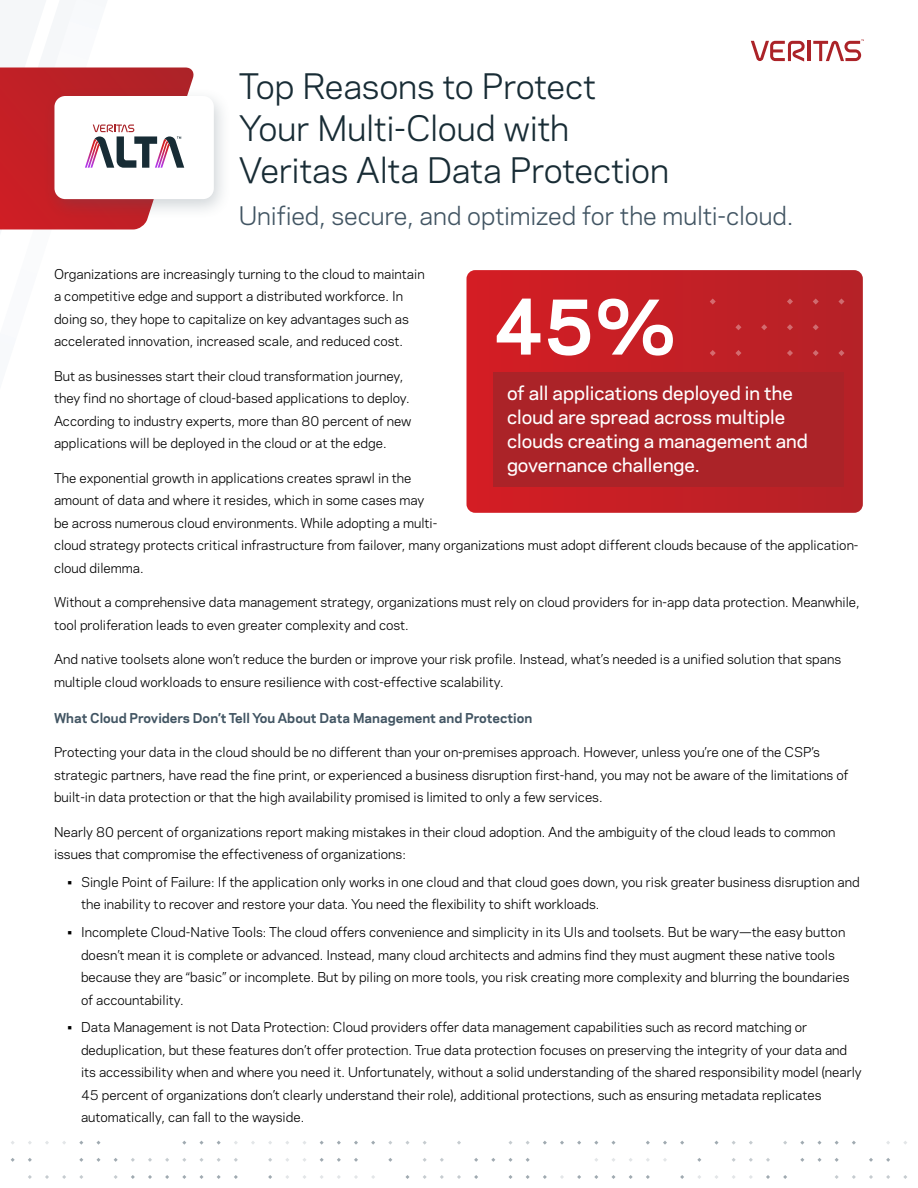
<style>
.page{position:relative;width:918px;height:1188px;background:#fff}
.page>*{position:absolute;margin:0;border:0;box-sizing:border-box;transform-origin:0 0}
.Quote_Body{font:700 72px "Polaris";color:#fff}
.Headline{font:33px/42px "Polaris";letter-spacing:-.01em;color:#182c35}
.Subhead{font:24px "Polaris";letter-spacing:-.005em;color:#425563}
.t1{font:500 18px/24px "Polaris";color:#fff}
.Body_Copy{font:12.75px/22.5px "Polaris";color:#000}
.Paragraph_Subtitle{font:700 12.75px "Polaris";color:#425563}
</style>
<div class="page">
<div style="left:43px;top:87px;width:190px;height:133px;background:#425563;opacity:.25"></div>
<div style="left:54px;top:96px;width:160px;height:103px;background:#fff;border-radius:11px"></div>
<svg style="left:0;top:67px;width:195px;height:163px"></svg>
<hr style="left:808px;top:41px;width:3px;height:20px;background:#ab2328">
<svg style="left:751px;top:41px;width:54px;height:21px"></svg>
<svg style="left:813px;top:39px;width:51px;height:22px"></svg>
<svg style="left:783px;top:1175px;width:4px;height:4px"></svg>
<svg style="left:766px;top:1158px;width:4px;height:4px"></svg>
<svg style="left:766px;top:1175px;width:4px;height:4px"></svg>
<svg style="left:749px;top:1158px;width:4px;height:4px"></svg>
<svg style="left:714px;top:1141px;width:5px;height:4px"></svg>
<svg style="left:697px;top:1158px;width:4px;height:4px"></svg>
<svg style="left:680px;top:1141px;width:4px;height:4px"></svg>
<svg style="left:680px;top:1175px;width:4px;height:4px"></svg>
<svg style="left:663px;top:1141px;width:4px;height:4px"></svg>
<svg style="left:646px;top:1141px;width:4px;height:4px"></svg>
<svg style="left:646px;top:1175px;width:4px;height:4px"></svg>
<svg style="left:629px;top:1175px;width:4px;height:4px"></svg>
<svg style="left:611px;top:1141px;width:5px;height:4px"></svg>
<svg style="left:611px;top:1175px;width:5px;height:4px"></svg>
<svg style="left:594px;top:1175px;width:4px;height:4px"></svg>
<svg style="left:577px;top:1141px;width:4px;height:4px"></svg>
<svg style="left:577px;top:1175px;width:4px;height:4px"></svg>
<svg style="left:560px;top:1141px;width:4px;height:4px"></svg>
<svg style="left:560px;top:1175px;width:4px;height:4px"></svg>
<svg style="left:543px;top:1141px;width:4px;height:4px"></svg>
<svg style="left:543px;top:1175px;width:4px;height:4px"></svg>
<svg style="left:526px;top:1158px;width:4px;height:4px"></svg>
<svg style="left:526px;top:1175px;width:4px;height:4px"></svg>
<svg style="left:508px;top:1141px;width:5px;height:4px"></svg>
<svg style="left:508px;top:1158px;width:5px;height:4px"></svg>
<svg style="left:508px;top:1175px;width:5px;height:4px"></svg>
<svg style="left:491px;top:1158px;width:4px;height:4px"></svg>
<svg style="left:474px;top:1158px;width:4px;height:4px"></svg>
<svg style="left:474px;top:1175px;width:4px;height:4px"></svg>
<svg style="left:457px;top:1141px;width:4px;height:4px"></svg>
<svg style="left:457px;top:1175px;width:4px;height:4px"></svg>
<svg style="left:440px;top:1158px;width:4px;height:4px"></svg>
<svg style="left:440px;top:1175px;width:4px;height:4px"></svg>
<svg style="left:423px;top:1175px;width:4px;height:4px"></svg>
<svg style="left:405px;top:1141px;width:5px;height:4px"></svg>
<svg style="left:405px;top:1175px;width:5px;height:4px"></svg>
<svg style="left:388px;top:1158px;width:4px;height:4px"></svg>
<svg style="left:371px;top:1141px;width:4px;height:4px"></svg>
<svg style="left:354px;top:1141px;width:4px;height:4px"></svg>
<svg style="left:354px;top:1158px;width:4px;height:4px"></svg>
<svg style="left:354px;top:1175px;width:4px;height:4px"></svg>
<svg style="left:337px;top:1141px;width:4px;height:4px"></svg>
<svg style="left:337px;top:1158px;width:4px;height:4px"></svg>
<svg style="left:320px;top:1158px;width:4px;height:4px"></svg>
<svg style="left:268px;top:1158px;width:4px;height:4px"></svg>
<svg style="left:268px;top:1175px;width:4px;height:4px"></svg>
<svg style="left:234px;top:1158px;width:4px;height:4px"></svg>
<svg style="left:234px;top:1175px;width:4px;height:4px"></svg>
<svg style="left:217px;top:1175px;width:4px;height:4px"></svg>
<svg style="left:199px;top:1141px;width:5px;height:4px"></svg>
<svg style="left:199px;top:1158px;width:5px;height:4px"></svg>
<svg style="left:199px;top:1175px;width:5px;height:4px"></svg>
<svg style="left:182px;top:1175px;width:4px;height:4px"></svg>
<svg style="left:165px;top:1158px;width:4px;height:4px"></svg>
<svg style="left:165px;top:1175px;width:4px;height:4px"></svg>
<svg style="left:148px;top:1158px;width:4px;height:4px"></svg>
<svg style="left:148px;top:1175px;width:4px;height:4px"></svg>
<svg style="left:131px;top:1158px;width:4px;height:4px"></svg>
<svg style="left:131px;top:1175px;width:4px;height:4px"></svg>
<svg style="left:114px;top:1158px;width:4px;height:4px"></svg>
<svg style="left:114px;top:1175px;width:4px;height:4px"></svg>
<svg style="left:96px;top:1141px;width:5px;height:4px"></svg>
<svg style="left:96px;top:1158px;width:5px;height:4px"></svg>
<svg style="left:79px;top:1158px;width:4px;height:4px"></svg>
<svg style="left:79px;top:1175px;width:4px;height:4px"></svg>
<svg style="left:62px;top:1175px;width:4px;height:4px"></svg>
<svg style="left:45px;top:1175px;width:4px;height:4px"></svg>
<svg style="left:28px;top:1158px;width:4px;height:4px"></svg>
<svg style="left:28px;top:1175px;width:4px;height:4px"></svg>
<svg style="left:11px;top:1158px;width:4px;height:4px"></svg>
<svg style="left:903px;top:1175px;width:4px;height:4px"></svg>
<svg style="left:886px;top:1158px;width:4px;height:4px"></svg>
<svg style="left:886px;top:1175px;width:4px;height:4px"></svg>
<svg style="left:869px;top:1158px;width:4px;height:4px"></svg>
<svg style="left:869px;top:1175px;width:4px;height:4px"></svg>
<svg style="left:852px;top:1141px;width:4px;height:4px"></svg>
<svg style="left:852px;top:1175px;width:4px;height:4px"></svg>
<svg style="left:835px;top:1158px;width:4px;height:4px"></svg>
<svg style="left:835px;top:1175px;width:4px;height:4px"></svg>
<svg style="left:817px;top:1141px;width:5px;height:4px"></svg>
<svg style="left:817px;top:1158px;width:5px;height:4px"></svg>
<svg style="left:800px;top:1158px;width:4px;height:4px"></svg>
<svg style="left:466px;top:270px;width:397px;height:243px;background:#c52026"></svg>
<div style="left:494px;top:372px;width:350px;height:115px;background:#ab2328"></div>
<svg style="left:838px;top:298px;width:6px;height:7px"></svg>
<svg style="left:838px;top:350px;width:6px;height:6px"></svg>
<svg style="left:813px;top:298px;width:6px;height:7px"></svg>
<svg style="left:813px;top:324px;width:6px;height:6px"></svg>
<svg style="left:813px;top:350px;width:6px;height:6px"></svg>
<svg style="left:787px;top:298px;width:6px;height:7px"></svg>
<svg style="left:787px;top:324px;width:6px;height:6px"></svg>
<svg style="left:787px;top:350px;width:6px;height:6px"></svg>
<svg style="left:761px;top:324px;width:6px;height:6px"></svg>
<svg style="left:735px;top:324px;width:6px;height:6px"></svg>
<svg style="left:735px;top:350px;width:6px;height:6px"></svg>
<svg style="left:710px;top:298px;width:6px;height:7px"></svg>
<svg style="left:710px;top:350px;width:6px;height:6px"></svg>
<p class="Headline" style="left:239px;top:63px;width:432px">Top Reasons to Protect<br>Your Multi-Cloud with<br>Veritas Alta Data Protection</p>
<p class="Subhead" style="left:239px;top:198px;width:556px">Unified, secure, and optimized for the multi-cloud.</p>
<p class="Body_Copy" style="left:54px;top:262px;width:372px">Organizations are increasingly turning to the cloud to maintain a competitive edge and support a distributed workforce. In doing so, they hope to capitalize on key advantages such as accelerated innovation, increased scale, and reduced cost.</p>
<p class="Body_Copy" style="left:54px;top:364px;width:359px">But as businesses start their cloud transformation journey, they find no shortage of cloud-based applications to deploy.<br>According to industry experts, more than 80 percent of new applications will be deployed in the cloud or at the edge.</p>
<p class="Body_Copy" style="left:54px;top:466px;width:806px">The exponential growth in applications creates sprawl in the<br>amount of data and where it resides, which in some cases may<br>be across numerous cloud environments. While adopting a multi-<br>cloud strategy protects critical infrastructure from failover, many organizations must adopt different clouds because of the application&shy;cloud dilemma.</p>
<p class="Body_Copy" style="left:54px;top:590px;width:807px">Without a comprehensive data management strategy, organizations must rely on cloud providers for in-app data protection. Meanwhile, tool proliferation leads to even greater complexity and cost.</p>
<p class="Body_Copy" style="left:54px;top:647px;width:789px">And native toolsets alone won’t reduce the burden or improve your risk profile. Instead, what’s needed is a unified solution that spans multiple cloud workloads to ensure resilience with cost-effective scalability.</p>
<p class="Paragraph_Subtitle" style="left:54px;top:708px;width:480px">What Cloud Providers Don’t Tell You About Data Management and Protection</p>
<p class="Body_Copy" style="left:54px;top:740px;width:796px">Protecting your data in the cloud should be no different than your on-premises approach. However, unless you’re one of the CSP’s strategic partners, have read the fine print, or experienced a business disruption first-hand, you may not be aware of the limitations of built-in data protection or that the high availability promised is limited to only a few services.</p>
<p class="Body_Copy" style="left:54px;top:820px;width:783px">Nearly 80 percent of organizations report making mistakes in their cloud adoption. And the ambiguity of the cloud leads to common issues that compromise the effectiveness of organizations:</p>
<p class="Body_Copy" style="left:81px;top:870px;width:780px;text-indent:-14px">• Single Point of Failure: If the application only works in one cloud and that cloud goes down, you risk greater business disruption and the inability to recover and restore your data. You need the flexibility to shift workloads.</p>
<p class="Body_Copy" style="left:81px;top:920px;width:770px;text-indent:-14px">• Incomplete Cloud-Native Tools: The cloud offers convenience and simplicity in its UIs and toolsets. But be wary—the easy button doesn’t mean it is complete or advanced. Instead, many cloud architects and admins find they must augment these native tools because they are “basic” or incomplete. But by piling on more tools, you risk creating more complexity and blurring the boundaries of accountability.</p>
<p class="Body_Copy" style="left:81px;top:1016px;width:782px;text-indent:-14px">• Data Management is not Data Protection: Cloud providers offer data management capabilities such as record matching or deduplication, but these features don’t offer protection. True data protection focuses on preserving the integrity of your data and its accessibility when and where you need it. Unfortunately, without a solid understanding of the shared responsibility model (nearly 45 percent of organizations don’t clearly understand their role), additional protections, such as ensuring metadata replicates automatically, can fall to the wayside.</p>
<p class="Quote_Body" style="left:494px;top:273px;width:185px">45%</p>
<p class="t1" style="left:507px;top:380px;width:302px">of all applications deployed in the cloud are spread across multiple clouds creating a management and governance challenge.</p>
</div>
